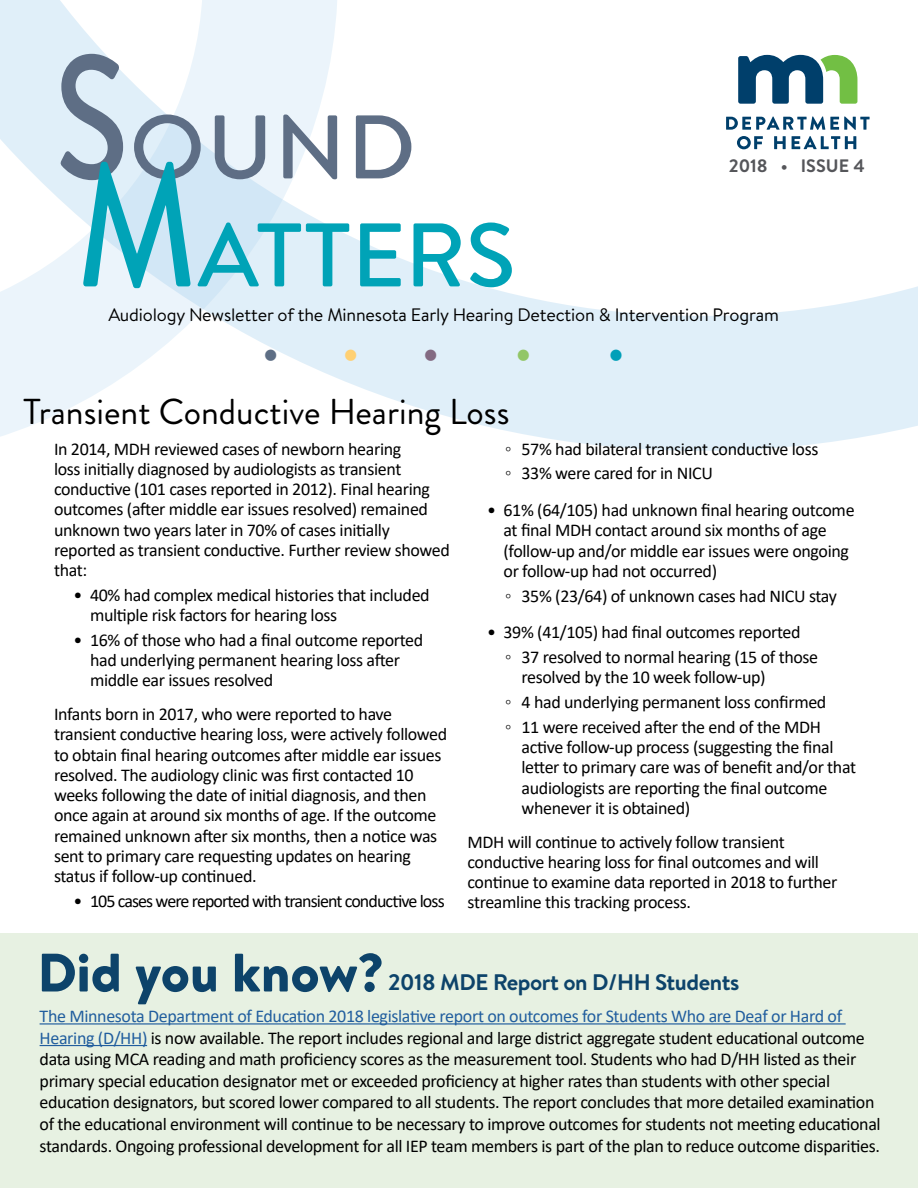
<style>
.page{position:relative;width:918px;height:1188px;background:#fff}
.page>*{position:absolute;margin:0;border:0;box-sizing:border-box;transform-origin:0 0}
.t1{font:500 90px/108px "Brandon Text";color:#00a3b7}
.Heading_H2{font:900 54px "Brandon Text";color:#0d436a}
.t2{font:45px "Times New Roman";color:#5e6e85}
.t3{font:45px "Times New Roman";color:#836a82}
.t4{font:45px "Times New Roman";color:#009fb8}
.Heading_H2-2{font:36px "Brandon Grotesque";color:#000}
.Subheading_H3{font:700 22.5px "Brandon Text";letter-spacing:-.02em;color:#0d436a}
.t5{font:18px/20.2px "Calibri";letter-spacing:-.02em;color:#000}
.t6{font:18px "Brandon Text";letter-spacing:-.01em;color:#000}
.t7{font:18px "Calibri";letter-spacing:-.05em;color:#000}
.t8{font:700 18px "Brandon Text";color:#55565a}
.s1{font-size:175.5px;color:#5e6e85}
.s2{color:#5e6e85}
.s3{font-size:175.5px}
.s4{color:#ffd073}
.s5{color:#92c667}
.s6{color:#215e9e}
</style>
<div class="page">
<svg style="left:0;top:0;width:918px;height:451px"></svg>
<div style="left:0;top:933px;width:918px;height:255px;background:#e7f1e2"></div>
<svg style="left:726px;top:117px;width:144px;height:13px"></svg>
<svg style="left:737px;top:136px;width:26px;height:13px"></svg>
<svg style="left:774px;top:136px;width:12px;height:13px"></svg>
<svg style="left:792px;top:136px;width:64px;height:13px"></svg>
<svg style="left:738px;top:55px;width:119px;height:49px"></svg>
<hr style="left:40px;top:1023px;width:806px;height:2px;background:#215e9e">
<hr style="left:40px;top:1045px;width:107px;height:1px;background:#215e9e">
<h1 class="t1" style="left:54px;top:91px;width:463px"><span class="s1">S</span><span class="s2">OUND<br></span><span class="s3">M</span>ATTERS</h1>
<p class="t6" style="left:108px;top:302px;width:672px">Audiology Newsletter of the Minnesota Early Hearing Detection &amp; Intervention Program</p>
<p class="t8" style="left:729px;top:153px;width:138px">2018 • ISSUE 4</p>
<h3 class="t2" style="left:263px;top:323px;width:97px">• <span class="s4">•</span></h3>
<h3 class="t3" style="left:423px;top:323px;width:110px">• <span class="s5">•</span></h3>
<h3 class="t4" style="left:608px;top:323px;width:17px">•</h3>
<h2 class="Heading_H2-2" style="left:24px;top:387px;width:487px">Transient Conductive Hearing Loss</h2>
<p class="t5" style="left:54px;top:438px;width:397px">In 2014, MDH reviewed cases of newborn hearing<br>loss initially diagnosed by audiologists as transient conductive (101 cases reported in 2012). Final hearing outcomes (after middle ear issues resolved) remained unknown two years later in 70% of cases initially reported as transient conductive. Further review showed that:</p>
<p class="t5" style="left:90px;top:584px;width:341px;text-indent:-16px">• 40% had complex medical histories that included multiple risk factors for hearing loss</p>
<p class="t5" style="left:90px;top:629px;width:335px;text-indent:-16px">• 16% of those who had a final outcome reported had underlying permanent hearing loss after middle ear issues resolved</p>
<p class="t5" style="left:54px;top:703px;width:395px">Infants born in 2017, who were reported to have transient conductive hearing loss, were actively followed to obtain final hearing outcomes after middle ear issues resolved. The audiology clinic was first contacted 10 weeks following the date of initial diagnosis, and then once again at around six months of age. If the outcome remained unknown after six months, then a notice was sent to primary care requesting updates on hearing status if follow-up continued.</p>
<p class="t7" style="left:74px;top:888px;width:373px">• 105 cases were reported with transient conductive loss</p>
<p class="t5" style="left:505px;top:438px;width:315px">◦ 57% had bilateral transient conductive loss</p>
<p class="t5" style="left:505px;top:463px;width:209px">◦ 33% were cared for in NICU</p>
<p class="t5" style="left:504px;top:499px;width:353px;text-indent:-16px">• 61% (64/105) had unknown final hearing outcome at final MDH contact around six months of age (follow-up and/or middle ear issues were ongoing or follow-up had not occurred)</p>
<p class="t5" style="left:505px;top:585px;width:333px">◦ 35% (23/64) of unknown cases had NICU stay</p>
<p class="t5" style="left:487px;top:622px;width:315px">• 39% (41/105) had final outcomes reported</p>
<p class="t5" style="left:522px;top:646px;width:298px;text-indent:-17px">◦ 37 resolved to normal hearing (15 of those resolved by the 10 week follow-up)</p>
<p class="t5" style="left:505px;top:691px;width:323px">◦ 4 had underlying permanent loss confirmed</p>
<p class="t5" style="left:522px;top:716px;width:336px;text-indent:-17px">◦ 11 were received after the end of the MDH active follow-up process (suggesting the final letter to primary care was of benefit and/or that audiologists are reporting the final outcome whenever it is obtained)</p>
<p class="t5" style="left:468px;top:831px;width:371px">MDH will continue to actively follow transient conductive hearing loss for final outcomes and will continue to examine data reported in 2018 to further streamline this tracking process.</p>
<h2 class="Heading_H2" style="left:38px;top:935px;width:348px">Did you know?</h2>
<h3 class="Subheading_H3" style="left:388px;top:967px;width:353px">2018 MDE Report on D/HH Students</h3>
<p class="t5" style="left:40px;top:1005px;width:843px;line-height:21.6px"><span class="s6">The Minnesota Department of Education 2018 legislative report on outcomes for Students Who are Deaf or Hard of Hearing (D/HH)</span> is now available. The report includes regional and large district aggregate student educational outcome data using MCA reading and math proficiency scores as the measurement tool. Students who had D/HH listed as their primary special education designator met or exceeded proficiency at higher rates than students with other special education designators, but scored lower compared to all students. The report concludes that more detailed examination of the educational environment will continue to be necessary to improve outcomes for students not meeting educational standards. Ongoing professional development for all IEP team members is part of the plan to reduce outcome disparities.</p>
</div>
